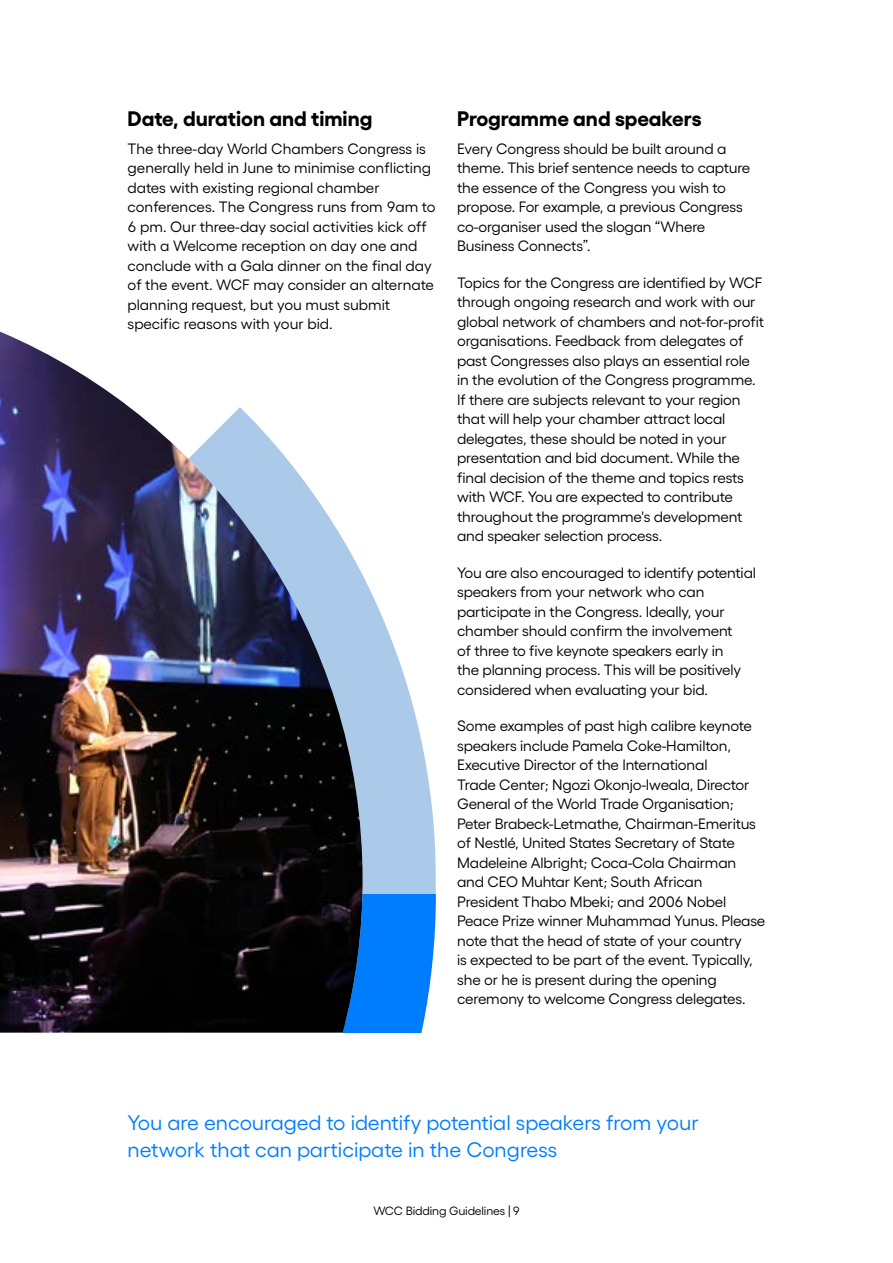
<style>
.page{position:relative;width:893px;height:1263px;background:#fff}
.page>*{position:absolute;margin:0;border:0;box-sizing:border-box;transform-origin:0 0}
.t1{font:21px/27px "Gellix";color:#007dff}
.t2{font:700 21px "Gellix";color:#000}
.t3{font:15px/19.5px "Gellix";letter-spacing:-.01em;color:#000}
.t4{font:12px "Gellix";letter-spacing:-.01em;color:#000}
</style>
<div class="page">
<svg style="left:363px;top:576px;width:73px;height:318px;fill:#abcae9"></svg>
<svg style="left:363px;top:894px;width:73px;height:139px;fill:#007dff"></svg>
<img style="left:0;top:332px;width:363px;height:701px">
<h1 class="t2" style="left:128px;top:101px;width:246px">Date, duration and timing</h1>
<p class="t3" style="left:128px;top:137px;width:309px">The three-day World Chambers Congress is generally held in June to minimise conflicting dates with existing regional chamber conferences. The Congress runs from 9am to 6 pm. Our three-day social activities kick off with a Welcome reception on day one and conclude with a Gala dinner on the final day of the event. WCF may consider an alternate planning request, but you must submit specific reasons with your bid.</p>
<h1 class="t2" style="left:457px;top:101px;width:246px">Programme and speakers</h1>
<p class="t3" style="left:457px;top:137px;width:295px">Every Congress should be built around a theme. This brief sentence needs to capture the essence of the Congress you wish to propose. For example, a previous Congress co-organiser used the slogan “Where Business Connects”.</p>
<p class="t3" style="left:457px;top:271px;width:308px">Topics for the Congress are identified by WCF through ongoing research and work with our global network of chambers and not-for-profit organisations. Feedback from delegates of past Congresses also plays an essential role in the evolution of the Congress programme.<br>If there are subjects relevant to your region that will help your chamber attract local delegates, these should be noted in your presentation and bid document. While the final decision of the theme and topics rests with WCF. You are expected to contribute throughout the programme's development and speaker selection process.</p>
<p class="t3" style="left:457px;top:561px;width:300px">You are also encouraged to identify potential speakers from your network who can participate in the Congress. Ideally, your chamber should confirm the involvement<br>of three to five keynote speakers early in<br>the planning process. This will be positively considered when evaluating your bid.</p>
<p class="t3" style="left:457px;top:715px;width:310px">Some examples of past high calibre keynote speakers include Pamela Coke-Hamilton, Executive Director of the International<br>Trade Center; Ngozi Okonjo-Iweala, Director General of the World Trade Organisation; Peter Brabeck-Letmathe, Chairman-Emeritus of Nestlé, United States Secretary of State Madeleine Albright; Coca-Cola Chairman and CEO Muhtar Kent; South African President Thabo Mbeki; and 2006 Nobel Peace Prize winner Muhammad Yunus. Please note that the head of state of your country<br>is expected to be part of the event. Typically, she or he is present during the opening ceremony to welcome Congress delegates.</p>
<h1 class="t1" style="left:128px;top:1107px;width:573px">You are encouraged to identify potential speakers from your network that can participate in the Congress</h1>
<p class="t4" style="left:373px;top:1202px;width:148px">WCC Bidding Guidelines | 9</p>
</div>
